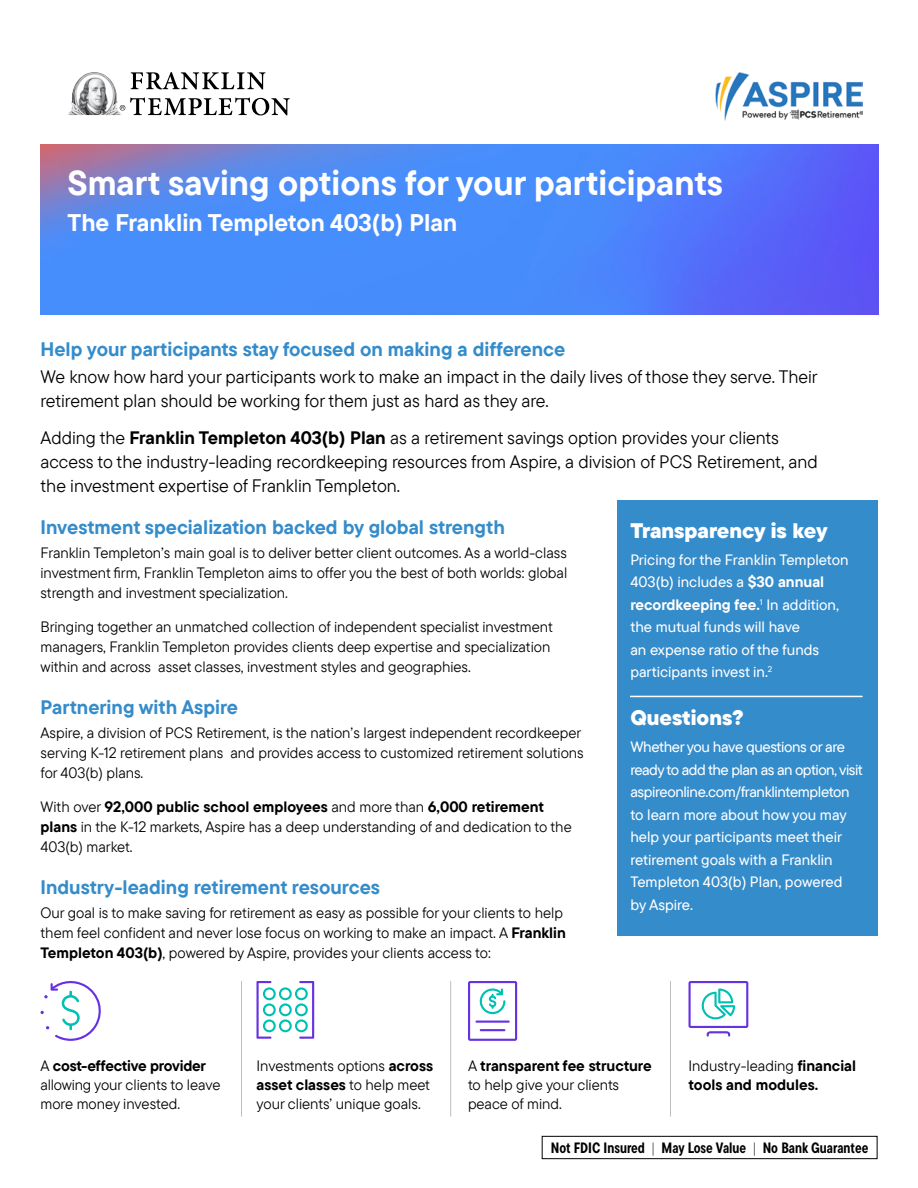
<style>
.page{position:relative;width:918px;height:1188px;background:#fff}
.page>*{position:absolute;margin:0;border:0;box-sizing:border-box;transform-origin:0 0}
.t1{font:700 34.5px "TT Commons Pro";color:#fff}
.t2{font:700 24px "TT Commons Pro";color:#fff}
.t3{font:900 21px "TT Commons Pro";color:#fff}
.t4{font:700 19.5px "TT Commons Pro";color:#358ccb}
.t5{font:18px/24px "TT Commons Pro";color:#000}
.t6{font:15px/20.2px "TT Commons Pro";color:#000}
.t7{font:500 15px/22.5px "TT Commons Pro";color:#fff}
.t8{font:700 15px "TT Commons Pro Cond";color:#000}
.t9{font:700 15px/18.8px "TT Commons Pro";color:#000}
.s1{font-weight:700}
.s2{font-weight:400}
</style>
<div class="page">
<img style="left:716px;top:73px;width:146px;height:47px">
<div style="left:542px;top:1136px;width:336px;height:23px;border:1px solid #000"></div>
<svg style="left:40px;top:981px;width:61px;height:60px"></svg>
<svg style="left:256px;top:981px;width:58px;height:58px"></svg>
<svg style="left:468px;top:981px;width:49px;height:60px"></svg>
<svg style="left:688px;top:981px;width:60px;height:56px"></svg>
<hr style="left:241px;top:981px;width:1px;height:135px;background:#bcbec0">
<hr style="left:450px;top:981px;width:1px;height:135px;background:#bcbec0">
<hr style="left:670px;top:981px;width:1px;height:135px;background:#bcbec0">
<img style="left:40px;top:144px;width:839px;height:171px">
<svg style="left:131px;top:72px;width:134px;height:17px"></svg>
<svg style="left:123px;top:98px;width:167px;height:17px"></svg>
<img style="left:68px;top:72px;width:55px;height:43px">
<div style="left:617px;top:500px;width:261px;height:436px;background:#358ccb"></div>
<hr style="left:630px;top:696px;width:233px;height:1px;background:#fff">
<h1 class="t1" style="left:68px;top:157px;width:657px">Smart saving options for your participants</h1>
<h2 class="t2" style="left:68px;top:205px;width:391px">The Franklin Templeton 403(b) Plan</h2>
<h3 class="t4" style="left:40px;top:334px;width:526px">Help your participants stay focused on making a difference</h3>
<p class="t5" style="left:40px;top:364px;width:779px">We know how hard your participants work to make an impact in the daily lives of those they serve. Their retirement plan should be working for them just as hard as they are.</p>
<p class="t5" style="left:40px;top:426px;width:779px">Adding the <span class="s1">Franklin Templeton 403(b) Plan</span> as a retirement savings option provides your clients access to the industry-leading recordkeeping resources from Aspire, a division of PCS Retirement, and the investment expertise of Franklin Templeton.</p>
<h3 class="t4" style="left:40px;top:513px;width:466px">Investment specialization backed by global strength</h3>
<p class="t6" style="left:40px;top:542px;width:528px;text-align:justify">Franklin Templeton’s main goal is to deliver better client outcomes. As a world-class investment firm, Franklin Templeton aims to offer you the best of both worlds: global strength and investment specialization.</p>
<p class="t6" style="left:40px;top:617px;width:514px">Bringing together an unmatched collection of independent specialist investment managers, Franklin Templeton provides clients deep expertise and specialization within and across asset classes, investment styles and geographies.</p>
<h3 class="t4" style="left:40px;top:693px;width:199px">Partnering with Aspire</h3>
<p class="t6" style="left:40px;top:722px;width:545px">Aspire, a division of PCS Retirement, is the nation’s largest independent recordkeeper serving K-12 retirement plans and provides access to customized retirement solutions for 403(b) plans.</p>
<p class="t6" style="left:40px;top:797px;width:533px">With over <span class="s1">92,000 public school employees</span> and more than <span class="s1">6,000 retirement plans</span> in the K-12 markets, Aspire has a deep understanding of and dedication to the<br>403(b) market.</p>
<h3 class="t4" style="left:40px;top:873px;width:341px">Industry-leading retirement resources</h3>
<p class="t6" style="left:40px;top:902px;width:527px">Our goal is to make saving for retirement as easy as possible for your clients to help them feel confident and never lose focus on working to make an impact. A <span class="s1">Franklin<br>Templeton 403(b)</span>, powered by Aspire, provides your clients access to:</p>
<h3 class="t3" style="left:630px;top:514px;width:199px">Transparency is key</h3>
<p class="t7" style="left:630px;top:548px;width:220px">Pricing for the Franklin Templeton<br>403(b) includes a <span class="s1">$30 annual recordkeeping fee.</span><sup>1</sup> In addition, the mutual funds will have<br>an expense ratio of the funds participants invest in.<sup>2</sup></p>
<h3 class="t3" style="left:630px;top:701px;width:115px">Questions?</h3>
<p class="t7" style="left:630px;top:736px;width:234px">Whether you have questions or are ready to add the plan as an option, visit aspireonline.com/franklintempleton to learn more about how you may help your participants meet their retirement goals with a Franklin<br>Templeton 403(b) Plan, powered<br>by Aspire.</p>
<p class="t6" style="left:40px;top:1057px;width:182px;line-height:18.8px">A <span class="s1">cost-effective provider </span>allowing your clients to leave more money invested.</p>
<p class="t6" style="left:256px;top:1057px;width:178px;line-height:18.8px">Investments options <span class="s1">across asset classes</span> to help meet your clients’ unique goals.</p>
<p class="t6" style="left:468px;top:1057px;width:185px;line-height:18.8px">A <span class="s1">transparent fee structure </span>to help give your clients peace of mind.</p>
<p class="t9" style="left:688px;top:1056px;width:169px"><span class="s2">Industry-leading</span> financial tools and modules.</p>
<p class="t8" style="left:551px;top:1136px;width:319px">Not FDIC Insured | May Lose Value | No Bank Guarantee</p>
</div>
